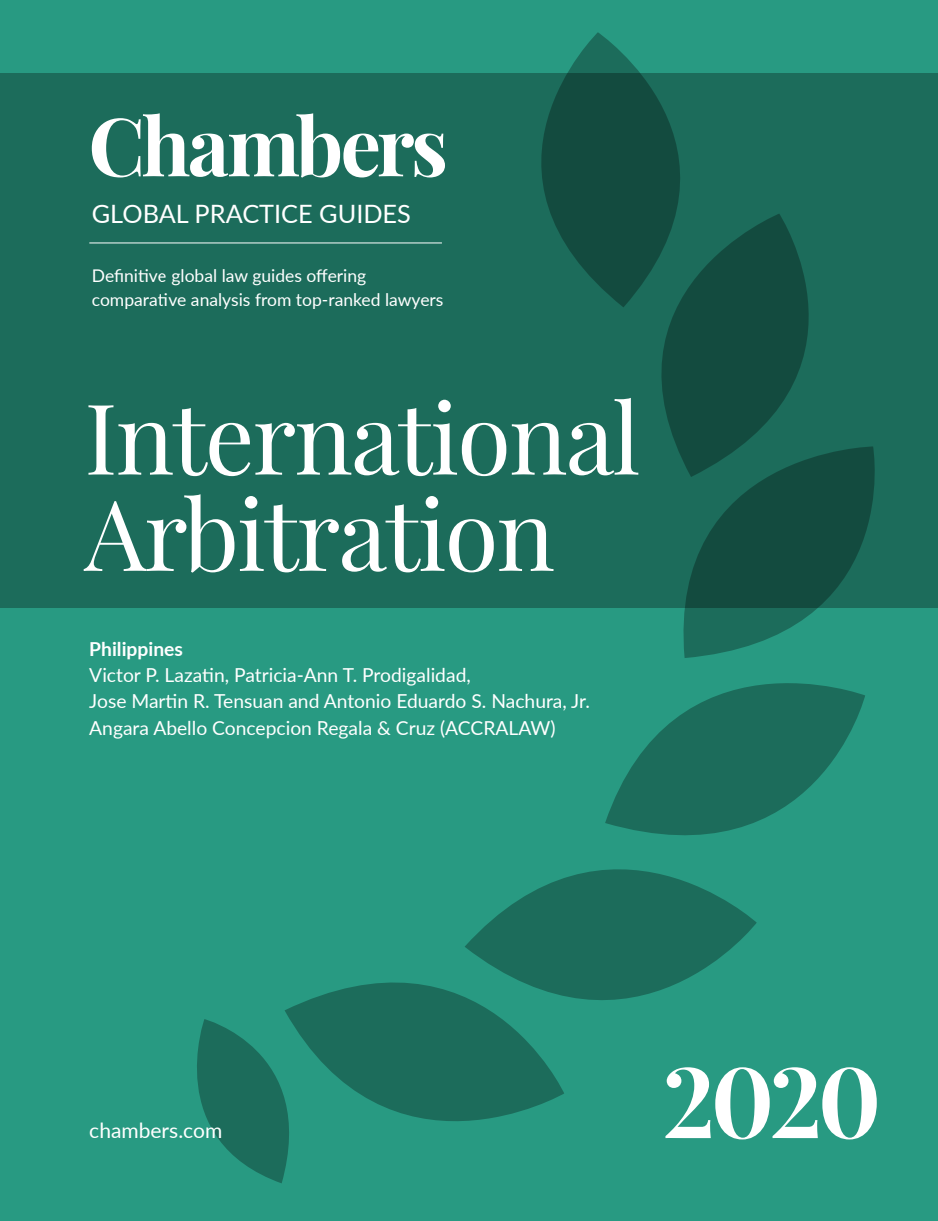
<style>
.page{position:relative;width:938px;height:1221px;background:#fff}
.page>*{position:absolute;margin:0;border:0;box-sizing:border-box;transform-origin:0 0}
.t1{font:98px/96.2px "Playfair Display";letter-spacing:-.02em;color:#fff}
.t2{font:700 98px "Playfair Display";color:#fff}
.t3{font:25.38px "Lato";color:#fff}
.t4{font:21px "Lato";color:#fff}
.t5{font:19.25px/26.2px "Lato";color:#fff}
.t6{font:700 19.25px "Lato";color:#fff}
.t7{font:17.5px "Lato";color:#fff}
</style>
<div class="page">
<div style="left:0;top:0;width:938px;height:1220px;background:#289a82"></div>
<div style="left:0;top:74px;width:938px;height:533px;background:#1c6c5b"></div>
<svg style="left:197px;top:1019px;width:87px;height:164px"></svg>
<svg style="left:455px;top:32px;width:309px;height:244px"></svg>
<svg style="left:590px;top:213px;width:219px;height:233px;fill:#134b3f"></svg>
<svg style="left:667px;top:446px;width:209px;height:178px"></svg>
<svg style="left:284px;top:982px;width:280px;height:191px"></svg>
<svg style="left:620px;top:624px;width:245px;height:198px"></svg>
<svg style="left:464px;top:788px;width:292px;height:291px"></svg>
<svg style="left:92px;top:113px;width:353px;height:65px"></svg>
<hr style="left:89px;top:243px;width:353px;height:1px;background:#fff">
<p class="t3" style="left:92px;top:195px;width:321px">GLOBAL PRACTICE GUIDES</p>
<p class="t7" style="left:92px;top:263px;width:276px">Definitive global law guides offering</p>
<p class="t7" style="left:92px;top:287px;width:353px">comparative analysis from top-ranked lawyers</p>
<p class="t1" style="left:84px;top:389px;width:557px">International<br>Arbitration</p>
<p class="t6" style="left:89px;top:634px;width:95px">Philippines</p>
<p class="t5" style="left:89px;top:661px;width:502px">Victor P. Lazatin, Patricia-Ann T. Prodigalidad,<br>Jose Martin R. Tensuan and Antonio Eduardo S. Nachura, Jr.<br>Angara Abello Concepcion Regala &amp; Cruz (ACCRALAW)</p>
<p class="t4" style="left:89px;top:1115px;width:134px">chambers.com</p>
<p class="t2" style="left:662px;top:1039px;width:220px">2020</p>
</div>
